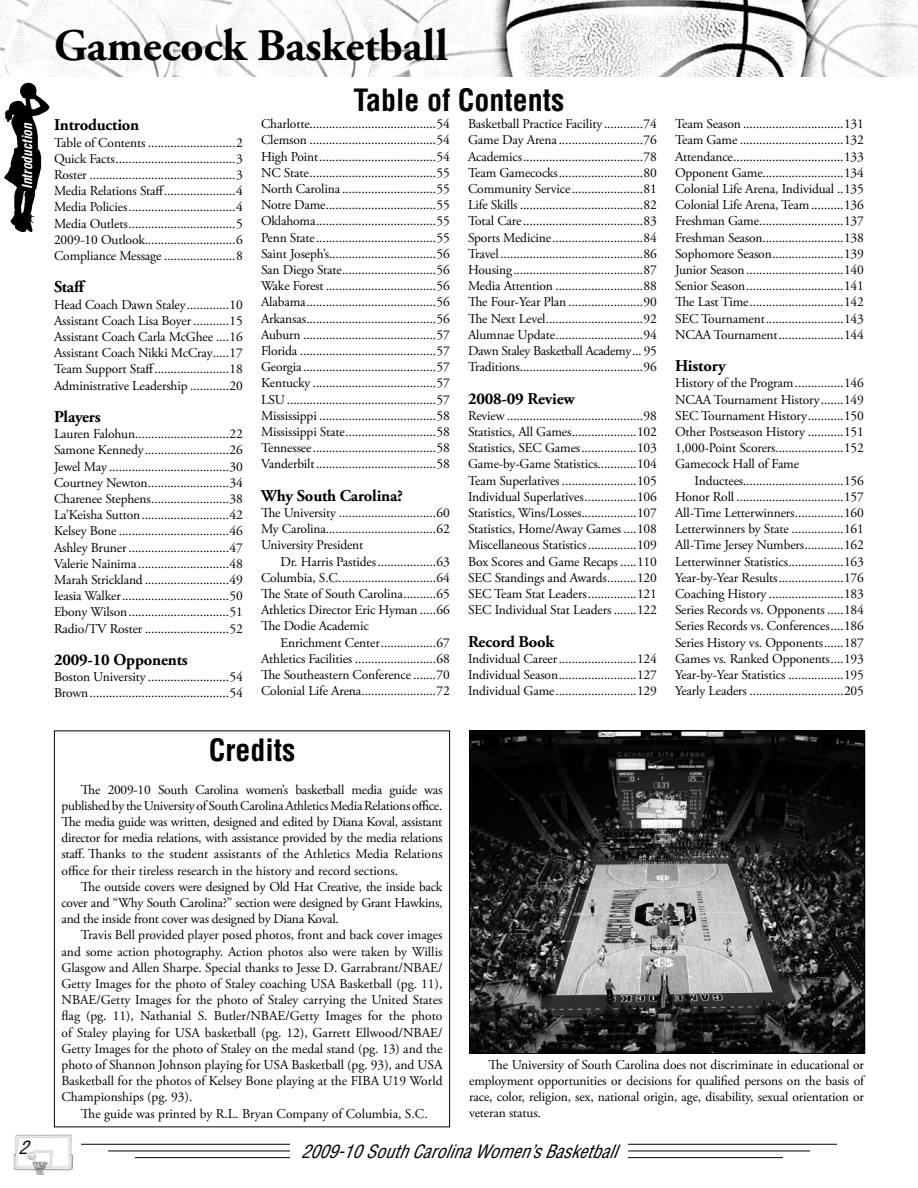
<style>
.page{position:relative;width:918px;height:1188px;background:#fff}
.page>*{position:absolute;margin:0;border:0;box-sizing:border-box;transform-origin:0 0}
.t1{font:700 45px "Adobe Garamond Pro";color:#000}
.t2{font:700 condensed 30px "Helvetica";color:#000}
.t3{font:italic condensed 18px "Helvetica";color:#000}
.t4{font:700 16.5px "Adobe Garamond Pro";letter-spacing:-.01em;color:#000}
.t5{font:13.5px/16.2px "Adobe Garamond Pro";letter-spacing:-.01em;color:#000;text-align:justify}
.t6{font:italic 700 condensed 13.5px "Helvetica";color:#fff}
</style>
<div class="page">
<img style="left:4px;top:82px;width:46px;height:150px">
<hr style="left:108px;top:1151px;width:702px;height:1px;background:#000">
<hr style="left:135px;top:1157px;width:648px;height:1px;background:#000">
<hr style="left:81px;top:1144px;width:756px;height:1px;background:#000">
<img style="left:14px;top:1135px;width:59px;height:39px">
<div style="left:290px;top:1143px;width:338px;height:18px;background:#fff"></div>
<img style="left:0;top:0;width:918px;height:76px">
<div style="left:54px;top:730px;width:396px;height:397px;border:1px solid #000"></div>
<img style="left:471px;top:732px;width:392px;height:320px">
<div style="left:469px;top:730px;width:396px;height:324px;border:1px solid #000"></div>
<p class="t6" style="left:19px;top:189px;width:68px;rotate:-90deg">Introduction</p>
<h3 class="t3" style="left:19px;top:1136px;width:10px">2</h3>
<h1 class="t1" style="left:54px;top:19px;width:395px">Gamecock Basketball</h1>
<p class="t4" style="left:54px;top:116px;width:87px">Introduction</p>
<p class="t5" style="left:54px;top:135px;width:190px">Table of Contents ...........................2<br>Quick Facts.....................................3<br>Roster .............................................3<br>Media Relations Staff......................4<br>Media Policies.................................4<br>Media Outlets.................................5<br>2009-10 Outlook............................6<br>Compliance Message ......................8</p>
<p class="t4" style="left:54px;top:278px;width:33px">Staff</p>
<p class="t5" style="left:54px;top:297px;width:190px">Head Coach Dawn Staley.............10<br>Assistant Coach Lisa Boyer ...........15<br>Assistant Coach Carla McGhee ....16<br>Assistant Coach Nikki McCray.....17<br>Team Support Staff.......................18<br>Administrative Leadership ............20</p>
<p class="t4" style="left:54px;top:407px;width:48px">Players</p>
<p class="t5" style="left:54px;top:426px;width:190px">Lauren Falohun.............................22<br>Samone Kennedy..........................26<br>Jewel May .....................................30<br>Courtney Newton.........................34<br>Charenee Stephens........................38<br>La’Keisha Sutton...........................42<br>Kelsey Bone ..................................46<br>Ashley Bruner ...............................47<br>Valerie Nainima ............................48<br>Marah Strickland ..........................49<br>Ieasia Walker.................................50<br>Ebony Wilson...............................51<br>Radio/TV Roster ..........................52</p>
<p class="t4" style="left:54px;top:650px;width:135px">2009-10 Opponents</p>
<p class="t5" style="left:54px;top:669px;width:190px">Boston University .........................54<br>Brown...........................................54</p>
<h2 class="t2" style="left:353px;top:82px;width:213px">Table of Contents</h2>
<p class="t5" style="left:261px;top:116px;width:191px">Charlotte.......................................54<br>Clemson .......................................54<br>High Point....................................54<br>NC State.......................................55<br>North Carolina .............................55<br>Notre Dame..................................55<br>Oklahoma.....................................55<br>Penn State.....................................55<br>Saint Joseph’s.................................56<br>San Diego State.............................56<br>Wake Forest ..................................56<br>Alabama........................................56<br>Arkansas........................................56<br>Auburn .........................................57<br>Florida ..........................................57<br>Georgia .........................................57<br>Kentucky ......................................57<br>LSU ..............................................57<br>Mississippi ....................................58<br>Mississippi State............................58<br>Tennessee......................................58<br>Vanderbilt.....................................58</p>
<p class="t4" style="left:261px;top:486px;width:143px">Why South Carolina?</p>
<p class="t5" style="left:261px;top:505px;width:191px">The University ..............................60<br>My Carolina..................................62<br>University President</p>
<p class="t5" style="left:261px;top:554px;width:191px;text-indent:19px">Dr. Harris Pastides..................63<br>Columbia, S.C..............................64<br>The State of South Carolina..........65<br>Athletics Director Eric Hyman .....66<br>The Dodie Academic</p>
<p class="t5" style="left:261px;top:635px;width:191px;text-indent:19px">Enrichment Center.................67<br>Athletics Facilities .........................68<br>The Southeastern Conference .......70<br>Colonial Life Arena.......................72</p>
<p class="t5" style="left:468px;top:116px;width:190px">Basketball Practice Facility ............74<br>Game Day Arena ..........................76<br>Academics.....................................78<br>Team Gamecocks..........................80<br>Community Service......................81<br>Life Skills ......................................82<br>Total Care.....................................83<br>Sports Medicine............................84<br>Travel............................................86<br>Housing........................................87<br>Media Attention ...........................88<br>The Four-Year Plan .......................90<br>The Next Level..............................92<br>Alumnae Update...........................94<br>Dawn Staley Basketball Academy... 95<br>Traditions......................................96</p>
<p class="t4" style="left:468px;top:389px;width:108px">2008-09 Review</p>
<p class="t5" style="left:468px;top:408px;width:191px">Review ..........................................98<br>Statistics, All Games....................102<br>Statistics, SEC Games.................103<br>Game-by-Game Statistics............104<br>Team Superlatives .......................105<br>Individual Superlatives................106<br>Statistics, Wins/Losses.................107<br>Statistics, Home/Away Games ....108<br>Miscellaneous Statistics...............109<br>Box Scores and Game Recaps .....110<br>SEC Standings and Awards.........120<br>SEC Team Stat Leaders...............121<br>SEC Individual Stat Leaders .......122</p>
<p class="t4" style="left:468px;top:632px;width:88px">Record Book</p>
<p class="t5" style="left:468px;top:651px;width:191px">Individual Career........................124<br>Individual Season........................127<br>Individual Game.........................129</p>
<p class="t5" style="left:675px;top:116px;width:191px">Team Season ...............................131<br>Team Game ................................132<br>Attendance..................................133<br>Opponent Game.........................134<br>Colonial Life Arena, Individual ..135<br>Colonial Life Arena, Team..........136<br>Freshman Game..........................137<br>Freshman Season.........................138<br>Sophomore Season......................139<br>Junior Season..............................140<br>Senior Season..............................141<br>The Last Time.............................142<br>SEC Tournament........................143<br>NCAA Tournament....................144</p>
<p class="t4" style="left:675px;top:356px;width:52px">History</p>
<p class="t5" style="left:675px;top:376px;width:191px">History of the Program...............146<br>NCAA Tournament History.......149<br>SEC Tournament History...........150<br>Other Postseason History ...........151<br>1,000-Point Scorers.....................152<br>Gamecock Hall of Fame</p>
<p class="t5" style="left:675px;top:473px;width:191px;text-indent:19px">Inductees...............................156<br>Honor Roll .................................157<br>All-Time Letterwinners...............160<br>Letterwinners by State ................161<br>All-Time Jersey Numbers............162<br>Letterwinner Statistics.................163<br>Year-by-Year Results....................176<br>Coaching History .......................183<br>Series Records vs. Opponents .....184<br>Series Records vs. Conferences....186<br>Series History vs. Opponents......187<br>Games vs. Ranked Opponents....193<br>Year-by-Year Statistics .................195<br>Yearly Leaders .............................205</p>
<h2 class="t2" style="left:209px;top:732px;width:88px">Credits</h2>
<p class="t5" style="left:62px;top:782px;width:383px;text-indent:19px">The 2009-10 South Carolina women’s basketball media guide was published by the University of South Carolina Athletics Media Relations office.<br>The media guide was written, designed and edited by Diana Koval, assistant director for media relations, with assistance provided by the media relations staff. Thanks to the student assistants of the Athletics Media Relations office for their tireless research in the history and record sections.</p>
<p class="t5" style="left:62px;top:879px;width:382px;text-indent:19px">The outside covers were designed by Old Hat Creative, the inside back cover and “Why South Carolina?” section were designed by Grant Hawkins, and the inside front cover was designed by Diana Koval.</p>
<p class="t5" style="left:62px;top:927px;width:383px;text-indent:19px">Travis Bell provided player posed photos, front and back cover images and some action photography. Action photos also were taken by Willis Glasgow and Allen Sharpe. Special thanks to Jesse D. Garrabrant/NBAE/ Getty Images for the photo of Staley coaching USA Basketball (pg. 11), NBAE/Getty Images for the photo of Staley carrying the United States flag (pg. 11), Nathanial S. Butler/NBAE/Getty Images for the photo of Staley playing for USA basketball (pg. 12), Garrett Ellwood/NBAE/ Getty Images for the photo of Staley on the medal stand (pg. 13) and the photo of Shannon Johnson playing for USA Basketball (pg. 93), and USA Basketball for the photos of Kelsey Bone playing at the FIBA U19 World Championships (pg. 93).</p>
<p class="t5" style="left:81px;top:1106px;width:348px">The guide was printed by R.L. Bryan Company of Columbia, S.C.</p>
<p class="t5" style="left:469px;top:1057px;width:396px;text-indent:19px">The University of South Carolina does not discriminate in educational or employment opportunities or decisions for qualified persons on the basis of race, color, religion, sex, national origin, age, disability, sexual orientation or veteran status.</p>
<h3 class="t3" style="left:301px;top:1140px;width:317px">2009-10 South Carolina Women’s Basketball</h3>
</div>
